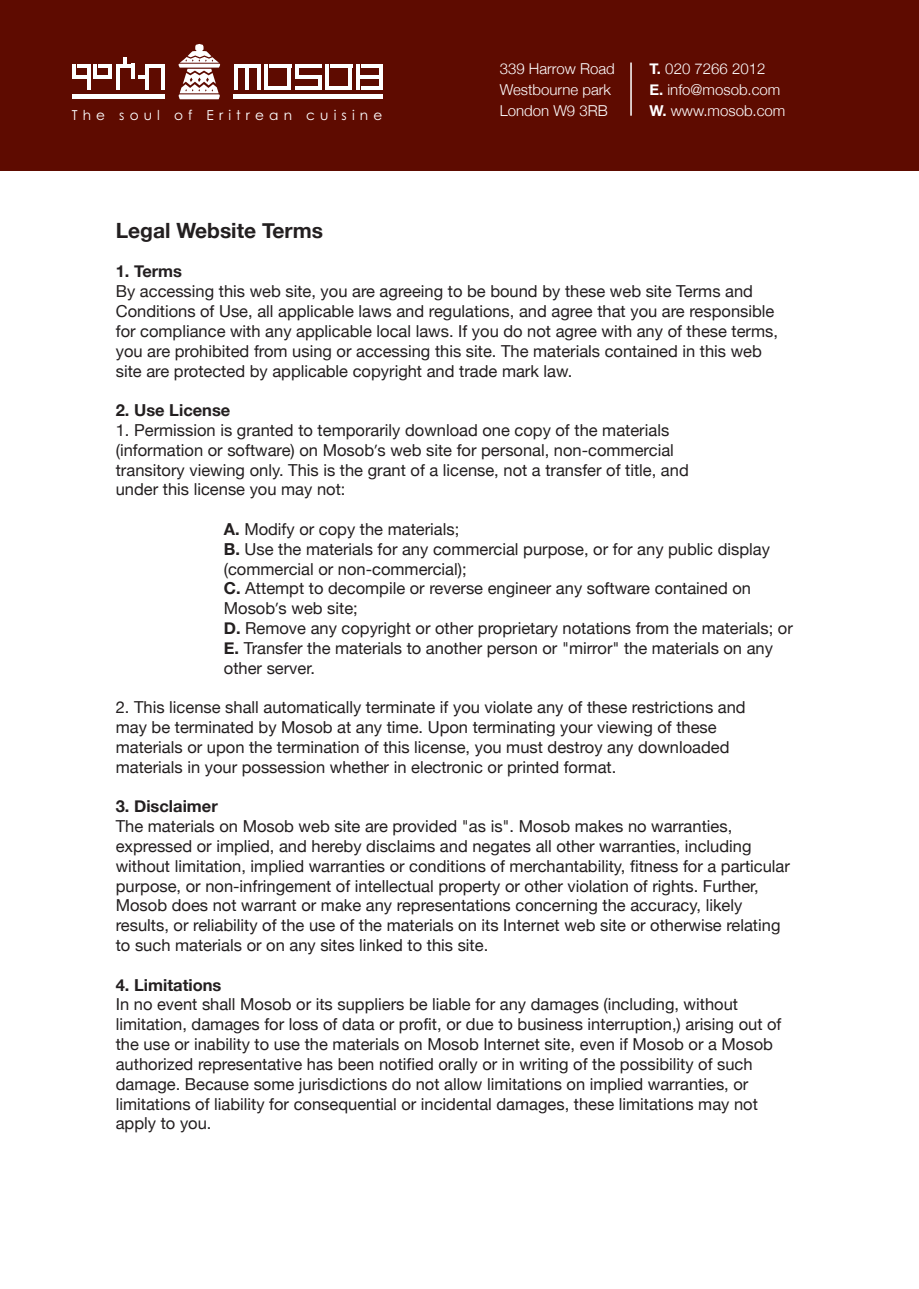
<style>
.page{position:relative;width:919px;height:1289px;background:#fff}
.page>*{position:absolute;margin:0;border:0;box-sizing:border-box;transform-origin:0 0}
.t1{font:700 21px "Helvetica Neue";color:#231f20}
.t2{font:16.5px/19.8px "Helvetica Neue";color:#231f20}
.t3{font:700 16.5px "Helvetica Neue";color:#231f20}
.t4{font:300 15px/21px "Helvetica Neue";color:#fff}
.t5{font:13.65px "Century Gothic";letter-spacing:.375em;color:#fff}
.s1{font-weight:700}
.s2{font-family:"Myriad Pro"}
</style>
<div class="page">
<div style="left:0;top:0;width:918px;height:170px;background:#5e0b00"></div>
<hr style="left:630px;top:62px;width:1px;height:54px;background:#fff">
<hr style="left:245px;top:64px;width:4px;height:26px;background:#fff">
<hr style="left:257px;top:64px;width:3px;height:26px;background:#fff">
<hr style="left:264px;top:64px;width:4px;height:26px;background:#fff">
<hr style="left:287px;top:64px;width:4px;height:26px;background:#fff">
<hr style="left:295px;top:64px;width:4px;height:13px;background:#fff">
<hr style="left:379px;top:64px;width:4px;height:13px;background:#fff">
<hr style="left:379px;top:77px;width:4px;height:13px;background:#fff">
<hr style="left:318px;top:77px;width:4px;height:13px;background:#fff">
<hr style="left:234px;top:64px;width:3px;height:26px;background:#fff">
<hr style="left:238px;top:64px;width:22px;height:4px;background:#fff">
<hr style="left:161px;top:64px;width:4px;height:26px;background:#fff">
<hr style="left:145px;top:64px;width:4px;height:26px;background:#fff">
<hr style="left:150px;top:64px;width:15px;height:4px;background:#fff">
<hr style="left:139px;top:75px;width:10px;height:4px;background:#fff">
<hr style="left:116px;top:64px;width:4px;height:26px;background:#fff">
<hr style="left:131px;top:64px;width:4px;height:15px;background:#fff">
<hr style="left:123px;top:57px;width:4px;height:10px;background:#fff">
<hr style="left:120px;top:64px;width:15px;height:4px;background:#fff">
<hr style="left:269px;top:64px;width:22px;height:4px;background:#fff">
<hr style="left:299px;top:64px;width:22px;height:4px;background:#fff">
<hr style="left:295px;top:75px;width:27px;height:4px;background:#fff">
<hr style="left:356px;top:75px;width:27px;height:4px;background:#fff">
<hr style="left:295px;top:86px;width:27px;height:4px;background:#fff">
<hr style="left:264px;top:86px;width:27px;height:4px;background:#fff">
<hr style="left:325px;top:64px;width:4px;height:26px;background:#fff">
<hr style="left:348px;top:64px;width:4px;height:26px;background:#fff">
<hr style="left:356px;top:64px;width:4px;height:26px;background:#fff">
<hr style="left:330px;top:64px;width:22px;height:4px;background:#fff">
<hr style="left:361px;top:86px;width:22px;height:4px;background:#fff">
<hr style="left:361px;top:64px;width:22px;height:4px;background:#fff">
<hr style="left:87px;top:64px;width:4px;height:13px;background:#fff">
<hr style="left:87px;top:77px;width:4px;height:13px;background:#fff">
<hr style="left:73px;top:75px;width:18px;height:4px;background:#fff">
<hr style="left:72px;top:64px;width:4px;height:15px;background:#fff">
<hr style="left:77px;top:64px;width:14px;height:4px;background:#fff">
<hr style="left:94px;top:75px;width:18px;height:4px;background:#fff">
<hr style="left:93px;top:64px;width:4px;height:15px;background:#fff">
<hr style="left:108px;top:64px;width:4px;height:15px;background:#fff">
<hr style="left:98px;top:64px;width:14px;height:4px;background:#fff">
<hr style="left:325px;top:86px;width:27px;height:4px;background:#fff">
<div style="left:72px;top:94px;width:93px;height:5px;background:#fff"></div>
<div style="left:234px;top:94px;width:149px;height:5px;background:#fff"></div>
<svg style="left:178px;top:44px;width:43px;height:55px"></svg>
<p class="t4" style="left:499px;top:58px;width:117px">339 Harrow Road<br>Westbourne park<br>London W9 3RB</p>
<p class="t4" style="left:649px;top:57px;width:132px"><span class="s1">T.</span> 020 7266 2012<br><span class="s1">E.</span> info@mosob.com</p>
<p class="t5" style="left:72px;top:107px;width:312px">The soul of Eritrean cuisine</p>
<p class="t4" style="left:649px;top:99px;width:137px"><span class="s1">W.</span> www.mosob.com</p>
<p class="t1" style="left:116px;top:217px;width:209px">Legal Website Terms</p>
<p class="t3" style="left:116px;top:261px;width:68px">1. Terms</p>
<p class="t2" style="left:116px;top:281px;width:663px">By accessing this web site, you are agreeing to be bound by these web site Terms and Conditions of Use, all applicable laws and regulations, and agree that you are responsible for compliance with any applicable local laws. If you do not agree with any of these terms, you are prohibited from using or accessing this site. The materials contained in this web site are protected by applicable copyright and trade mark law.</p>
<p class="t3" style="left:116px;top:400px;width:116px">2. Use License</p>
<p class="t2" style="left:116px;top:420px;width:574px">1. Permission is granted to temporarily download one copy of the materials (information or software) on Mosob<span class="s2">’</span>s web site for personal, non-commercial transitory viewing only. This is the grant of a license, not a transfer of title, and under this license you may not:</p>
<p class="t2" style="left:224px;top:519px;width:570px"><span class="s1">A.</span> Modify or copy the materials;<br><span class="s1">B.</span> Use the materials for any commercial purpose, or for any public display (commercial or non-commercial);<br><span class="s1">C.</span> Attempt to decompile or reverse engineer any software contained on Mosob<span class="s2">’</span>s web site;<br><span class="s1">D.</span> Remove any copyright or other proprietary notations from the materials; or <span class="s1">E.</span> Transfer the materials to another person or "mirror" the materials on any other server.</p>
<p class="t2" style="left:116px;top:697px;width:631px">2. This license shall automatically terminate if you violate any of these restrictions and may be terminated by Mosob at any time. Upon terminating your viewing of these materials or upon the termination of this license, you must destroy any downloaded materials in your possession whether in electronic or printed format.</p>
<p class="t3" style="left:116px;top:796px;width:103px">3. Disclaimer</p>
<p class="t2" style="left:116px;top:816px;width:675px">The materials on Mosob web site are provided "as is". Mosob makes no warranties, expressed or implied, and hereby disclaims and negates all other warranties, including without limitation, implied warranties or conditions of merchantability, fitness for a particular purpose, or non-infringement of intellectual property or other violation of rights. Further, Mosob does not warrant or make any representations concerning the accuracy, likely results, or reliability of the use of the materials on its Internet web site or otherwise relating to such materials or on any sites linked to this site.</p>
<p class="t3" style="left:116px;top:974px;width:107px">4. Limitations</p>
<p class="t2" style="left:116px;top:994px;width:667px">In no event shall Mosob or its suppliers be liable for any damages (including, without limitation, damages for loss of data or profit, or due to business interruption,) arising out of the use or inability to use the materials on Mosob Internet site, even if Mosob or a Mosob authorized representative has been notified orally or in writing of the possibility of such damage. Because some jurisdictions do not allow limitations on implied warranties, or limitations of liability for consequential or incidental damages, these limitations may not apply to you.</p>
</div>
